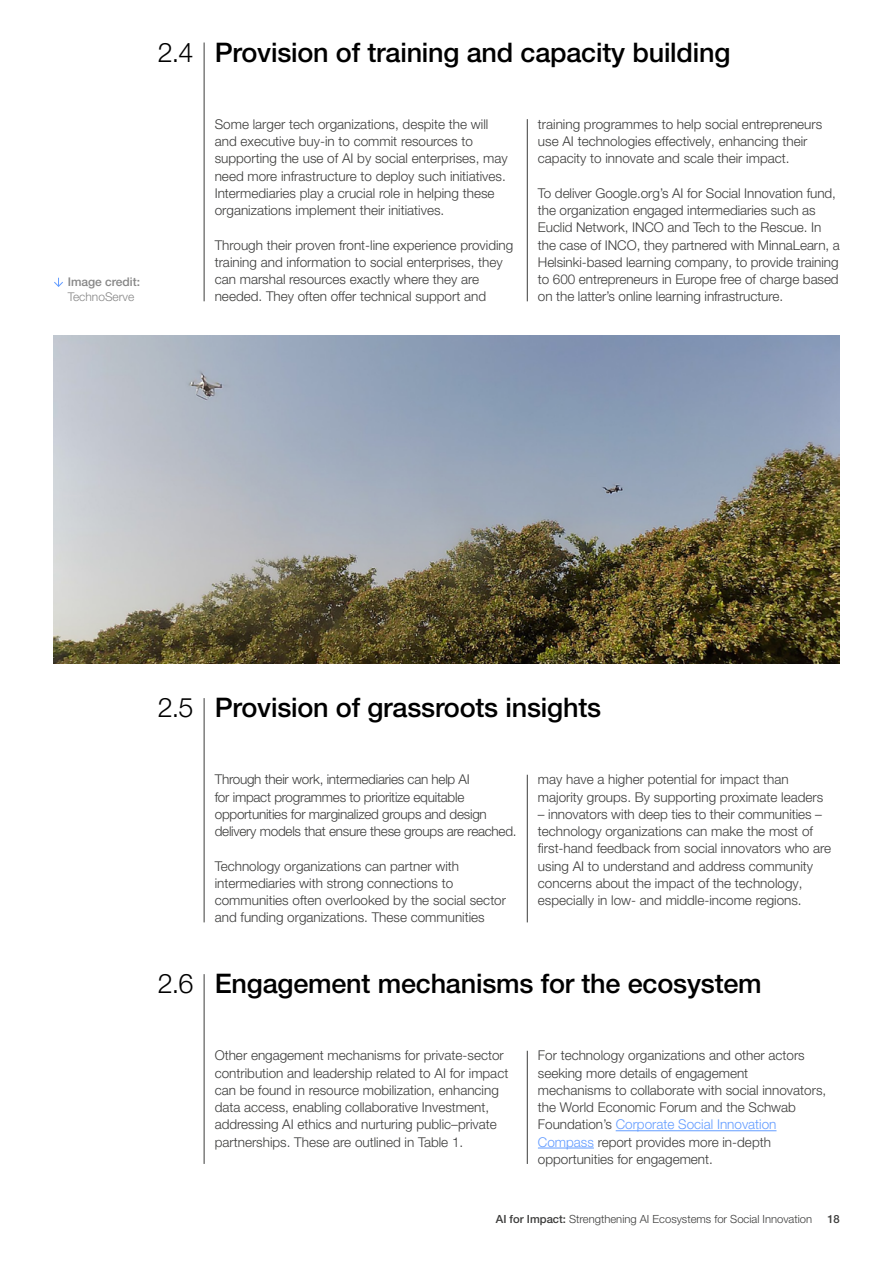
<style>
.page{position:relative;width:893px;height:1263px;background:#fff}
.page>*{position:absolute;margin:0;border:0;box-sizing:border-box;transform-origin:0 0}
.t1{font:500 27px "Helvetica Neue LT Pro";letter-spacing:-.005em;color:#000}
.t2{font:300 13.5px/17.2px "Helvetica Neue LT Pro";color:#3c3c3b}
.t3{font:300 13.5px/17.2px "Helvetica Neue LT Pro";letter-spacing:-.02em;color:#3c3c3b}
.t4{font:500 12px "Helvetica Neue LT Pro";color:#878787}
.t5{font:300 12px "Helvetica Neue LT Pro";color:#878787}
.t6{font:300 11.25px "Helvetica Neue LT Pro";color:#3c3c3b}
.t7{font:500 11.25px "Helvetica Neue LT Pro";color:#3c3c3b}
.s1{font-weight:300}
.s2{color:#639cff}
.s3{font-weight:500}
</style>
<div class="page">
<hr style="left:527px;top:119px;width:1px;height:182px;background:#3c3c3b">
<hr style="left:204px;top:43px;width:1px;height:258px;background:#3c3c3b">
<hr style="left:527px;top:775px;width:1px;height:147px;background:#3c3c3b">
<hr style="left:204px;top:698px;width:1px;height:224px;background:#3c3c3b">
<img style="left:53px;top:335px;width:787px;height:329px">
<svg style="left:54px;top:278px;width:9px;height:9px"></svg>
<hr style="left:616px;top:1130px;width:160px;height:1px;background:#639cff">
<hr style="left:538px;top:1148px;width:56px;height:1px;background:#639cff">
<hr style="left:527px;top:1051px;width:1px;height:113px;background:#3c3c3b">
<hr style="left:204px;top:974px;width:1px;height:190px;background:#3c3c3b">
<h1 class="t1" style="left:158px;top:36px;width:574px"><span class="s1">2.4</span> Provision of training and capacity building</h1>
<p class="t4" style="left:68px;top:274px;width:74px">Image credit:</p>
<p class="t5" style="left:68px;top:289px;width:68px">TechnoServe</p>
<p class="t2" style="left:215px;top:115px;width:295px">Some larger tech organizations, despite the will and executive buy-in to commit resources to supporting the use of AI by social enterprises, may need more infrastructure to deploy such initiatives.<br>Intermediaries play a crucial role in helping these organizations implement their initiatives.</p>
<p class="t2" style="left:215px;top:236px;width:300px">Through their proven front-line experience providing training and information to social enterprises, they can marshal resources exactly where they are needed. They often offer technical support and</p>
<p class="t2" style="left:538px;top:115px;width:286px">training programmes to help social entrepreneurs use AI technologies effectively, enhancing their capacity to innovate and scale their impact.</p>
<p class="t2" style="left:538px;top:184px;width:303px">To deliver Google.org’s AI for Social Innovation fund, the organization engaged intermediaries such as Euclid Network, INCO and Tech to the Rescue. In the case of INCO, they partnered with MinnaLearn, a Helsinki-based learning company, to provide training to 600 entrepreneurs in Europe free of charge based on the latter’s online learning infrastructure.</p>
<h1 class="t1" style="left:158px;top:692px;width:445px"><span class="s1">2.5</span> Provision of grassroots insights</h1>
<p class="t3" style="left:215px;top:771px;width:303px">Through their work, intermediaries can help AI<br>for impact programmes to prioritize equitable opportunities for marginalized groups and design delivery models that ensure these groups are reached.</p>
<p class="t2" style="left:215px;top:857px;width:293px">Technology organizations can partner with intermediaries with strong connections to communities often overlooked by the social sector and funding organizations. These communities</p>
<p class="t2" style="left:538px;top:771px;width:287px">may have a higher potential for impact than majority groups. By supporting proximate leaders</p>
<p class="t2" style="left:538px;top:805px;width:295px">– innovators with deep ties to their communities – technology organizations can make the most of first-hand feedback from social innovators who are using AI to understand and address community concerns about the impact of the technology, especially in low- and middle-income regions.</p>
<h1 class="t1" style="left:158px;top:968px;width:605px"><span class="s1">2.6</span> Engagement mechanisms for the ecosystem</h1>
<p class="t2" style="left:215px;top:1047px;width:295px">Other engagement mechanisms for private-sector contribution and leadership related to AI for impact can be found in resource mobilization, enhancing data access, enabling collaborative Investment, addressing AI ethics and nurturing public–private partnerships. These are outlined in Table 1.</p>
<p class="t2" style="left:538px;top:1047px;width:290px">For technology organizations and other actors seeking more details of engagement<br>mechanisms to collaborate with social innovators, the World Economic Forum and the Schwab Foundation’s <span class="s2">Corporate Social Innovation Compass</span> report provides more in-depth opportunities for engagement.</p>
<p class="t6" style="left:496px;top:1212px;width:318px"><span class="s3">AI for Impact:</span> Strengthening AI Ecosystems for Social Innovation</p>
<p class="t7" style="left:827px;top:1212px;width:14px">18</p>
</div>
